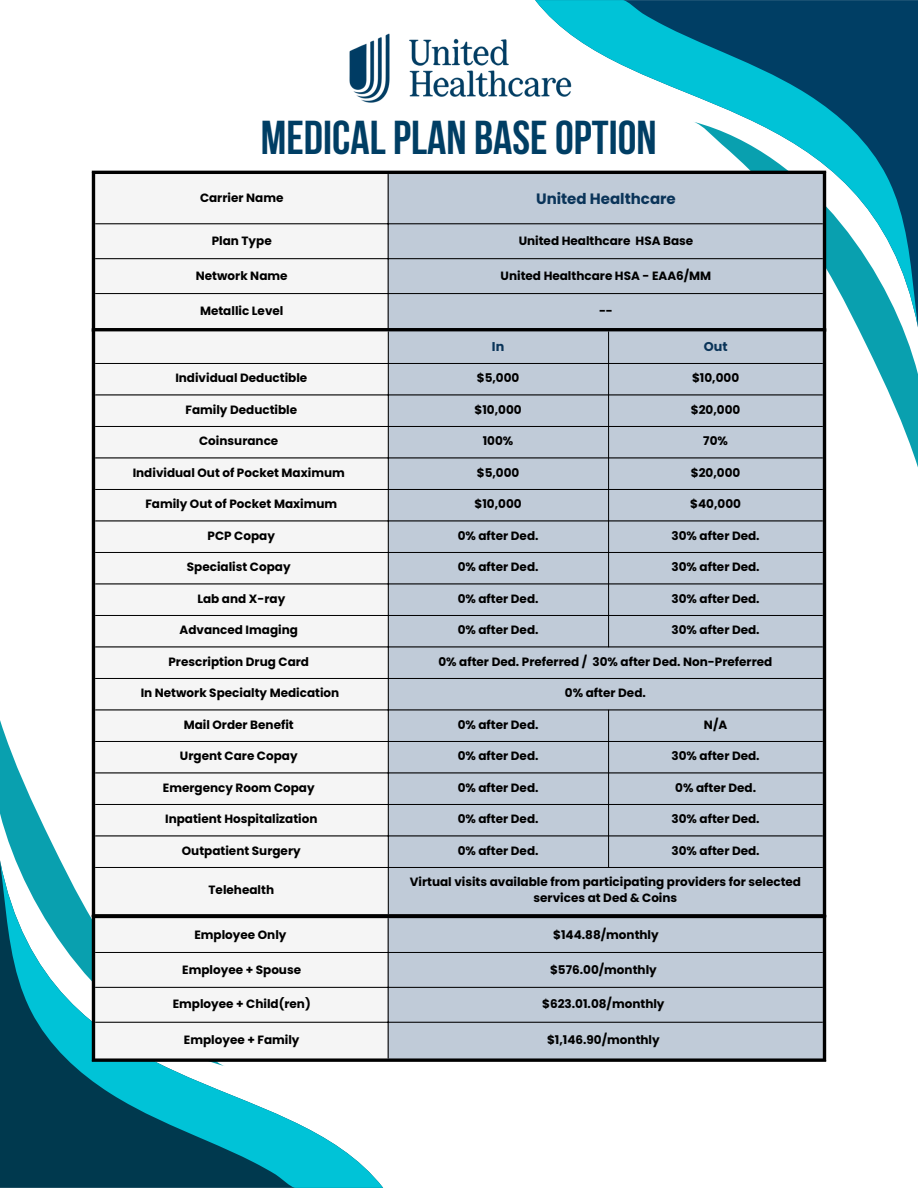
<style>
.page{position:relative;width:918px;height:1188px;background:#fff}
.page>*{position:absolute;margin:0;border:0;box-sizing:border-box;transform-origin:0 0}
.t1{font:700 47.4px "Bebas Neue";color:#003e64}
.t2{font:700 15px "Poppins";color:#0a3459}
.t3{font:700 12.75px "Poppins";color:#0a3459}
.t4{font:700 12px/16px "Poppins";color:#000;text-align:center}
</style>
<div class="page">
<svg style="left:535px;top:0;width:383px;height:171px"></svg>
<svg style="left:693px;top:122px;width:225px;height:346px"></svg>
<img style="left:349px;top:21px;width:234px;height:94px">
<div style="left:95px;top:174px;width:293px;height:154px;background:#f5f5f5"></div>
<div style="left:389px;top:174px;width:434px;height:154px;background:#c0cbd8"></div>
<hr style="left:388px;top:174px;width:1px;height:154px;background:#000">
<hr style="left:95px;top:223px;width:728px;height:1px;background:#000">
<hr style="left:95px;top:258px;width:728px;height:1px;background:#000">
<hr style="left:95px;top:293px;width:728px;height:1px;background:#000">
<hr style="left:92px;top:174px;width:3px;height:154px;background:#000">
<hr style="left:823px;top:174px;width:3px;height:154px;background:#000">
<hr style="left:92px;top:171px;width:734px;height:3px;background:#000">
<svg style="left:0;top:1066px;width:383px;height:122px"></svg>
<svg style="left:0;top:720px;width:224px;height:346px"></svg>
<div style="left:95px;top:331px;width:293px;height:583px;background:#f5f5f5"></div>
<div style="left:389px;top:331px;width:434px;height:583px;background:#c0cbd8"></div>
<hr style="left:388px;top:331px;width:1px;height:583px;background:#000">
<hr style="left:95px;top:363px;width:728px;height:1px;background:#000">
<hr style="left:95px;top:395px;width:728px;height:1px;background:#000">
<hr style="left:95px;top:426px;width:728px;height:1px;background:#000">
<hr style="left:95px;top:458px;width:728px;height:1px;background:#000">
<hr style="left:95px;top:489px;width:728px;height:1px;background:#000">
<hr style="left:95px;top:521px;width:728px;height:1px;background:#000">
<hr style="left:95px;top:552px;width:728px;height:1px;background:#000">
<hr style="left:95px;top:584px;width:728px;height:1px;background:#000">
<hr style="left:95px;top:615px;width:728px;height:1px;background:#000">
<hr style="left:95px;top:647px;width:728px;height:1px;background:#000">
<hr style="left:95px;top:678px;width:728px;height:1px;background:#000">
<hr style="left:95px;top:710px;width:728px;height:1px;background:#000">
<hr style="left:95px;top:741px;width:728px;height:1px;background:#000">
<hr style="left:95px;top:773px;width:728px;height:1px;background:#000">
<hr style="left:95px;top:804px;width:728px;height:1px;background:#000">
<hr style="left:95px;top:836px;width:728px;height:1px;background:#000">
<hr style="left:95px;top:867px;width:728px;height:1px;background:#000">
<hr style="left:608px;top:331px;width:1px;height:316px;background:#000">
<hr style="left:608px;top:710px;width:1px;height:158px;background:#000">
<hr style="left:92px;top:331px;width:3px;height:583px;background:#000">
<hr style="left:823px;top:331px;width:3px;height:583px;background:#000">
<hr style="left:92px;top:328px;width:734px;height:3px;background:#000">
<hr style="left:92px;top:914px;width:734px;height:4px;background:#171819">
<div style="left:95px;top:918px;width:293px;height:140px;background:#f5f5f5"></div>
<div style="left:389px;top:918px;width:434px;height:140px;background:#c0cbd8"></div>
<hr style="left:388px;top:918px;width:1px;height:140px;background:#000">
<hr style="left:95px;top:952px;width:728px;height:1px;background:#000">
<hr style="left:95px;top:987px;width:728px;height:1px;background:#000">
<hr style="left:95px;top:1022px;width:728px;height:1px;background:#000">
<hr style="left:92px;top:918px;width:3px;height:140px;background:#000">
<hr style="left:823px;top:918px;width:3px;height:140px;background:#000">
<hr style="left:92px;top:915px;width:734px;height:3px;background:#000">
<svg style="left:92px;top:1058px;width:734px;height:4px;background:#212223"></svg>
<p class="t1" style="left:261px;top:118px;width:397px">MEDICALPLAN BASEOPTION</p>
<p class="t4" style="left:200px;top:189px;width:85px">Carrier Name</p>
<p class="t2" style="left:536px;top:188px;width:141px">United Healthcare</p>
<h1 class="t4" style="left:212px;top:233px;width:62px">Plan Type</h1>
<p class="t4" style="left:519px;top:233px;width:176px">United Healthcare HSA Base</p>
<p class="t4" style="left:196px;top:268px;width:93px">Network Name</p>
<p class="t4" style="left:501px;top:268px;width:212px">United Healthcare HSA - EAA6/MM</p>
<p class="t4" style="left:200px;top:302px;width:85px">Metallic Level</p>
<p class="t4" style="left:599px;top:302px;width:15px">--</p>
<p class="t3" style="left:492px;top:337px;width:14px">In</p>
<p class="t3" style="left:704px;top:337px;width:25px">Out</p>
<p class="t4" style="left:175px;top:370px;width:133px">Individual Deductible</p>
<p class="t4" style="left:477px;top:370px;width:44px">$5,000</p>
<p class="t4" style="left:692px;top:370px;width:49px">$10,000</p>
<p class="t4" style="left:185px;top:401px;width:113px">Family Deductible</p>
<p class="t4" style="left:475px;top:401px;width:49px">$10,000</p>
<p class="t4" style="left:691px;top:401px;width:51px">$20,000</p>
<p class="t4" style="left:199px;top:433px;width:81px">Coinsurance</p>
<p class="t4" style="left:483px;top:433px;width:32px">100%</p>
<p class="t4" style="left:703px;top:433px;width:26px">70%</p>
<p class="t4" style="left:133px;top:464px;width:214px">Individual Out of Pocket Maximum</p>
<p class="t4" style="left:477px;top:464px;width:44px">$5,000</p>
<p class="t4" style="left:691px;top:464px;width:51px">$20,000</p>
<p class="t4" style="left:145px;top:496px;width:193px">Family Out of Pocket Maximum</p>
<p class="t4" style="left:475px;top:496px;width:49px">$10,000</p>
<p class="t4" style="left:690px;top:496px;width:52px">$40,000</p>
<p class="t4" style="left:208px;top:527px;width:69px">PCP Copay</p>
<p class="t4" style="left:458px;top:527px;width:82px">0% after Ded.</p>
<p class="t4" style="left:672px;top:527px;width:90px">30% after Ded.</p>
<p class="t4" style="left:187px;top:559px;width:105px">Specialist Copay</p>
<p class="t4" style="left:458px;top:559px;width:82px">0% after Ded.</p>
<p class="t4" style="left:672px;top:559px;width:90px">30% after Ded.</p>
<p class="t4" style="left:197px;top:590px;width:89px">Lab and X-ray</p>
<p class="t4" style="left:458px;top:590px;width:82px">0% after Ded.</p>
<p class="t4" style="left:672px;top:590px;width:90px">30% after Ded.</p>
<p class="t4" style="left:180px;top:622px;width:120px">Advanced Imaging</p>
<p class="t4" style="left:458px;top:622px;width:82px">0% after Ded.</p>
<p class="t4" style="left:672px;top:622px;width:90px">30% after Ded.</p>
<p class="t4" style="left:168px;top:653px;width:142px">Prescription Drug Card</p>
<p class="t4" style="left:438px;top:653px;width:335px">0% after Ded. Preferred / 30% after Ded. Non-Preferred</p>
<p class="t4" style="left:141px;top:685px;width:200px">In Network Specialty Medication</p>
<p class="t4" style="left:565px;top:685px;width:82px">0% after Ded.</p>
<p class="t4" style="left:184px;top:716px;width:112px">Mail Order Benefit</p>
<p class="t4" style="left:458px;top:716px;width:82px">0% after Ded.</p>
<p class="t4" style="left:704px;top:716px;width:25px">N/A</p>
<p class="t4" style="left:180px;top:748px;width:119px">Urgent Care Copay</p>
<p class="t4" style="left:458px;top:748px;width:82px">0% after Ded.</p>
<p class="t4" style="left:672px;top:748px;width:90px">30% after Ded.</p>
<p class="t4" style="left:163px;top:779px;width:153px">Emergency Room Copay</p>
<p class="t4" style="left:458px;top:779px;width:82px">0% after Ded.</p>
<p class="t4" style="left:675px;top:779px;width:82px">0% after Ded.</p>
<p class="t4" style="left:165px;top:811px;width:154px">Inpatient Hospitalization</p>
<p class="t4" style="left:458px;top:811px;width:82px">0% after Ded.</p>
<p class="t4" style="left:672px;top:811px;width:90px">30% after Ded.</p>
<p class="t4" style="left:182px;top:842px;width:120px">Outpatient Surgery</p>
<p class="t4" style="left:458px;top:842px;width:82px">0% after Ded.</p>
<p class="t4" style="left:672px;top:842px;width:90px">30% after Ded.</p>
<p class="t4" style="left:209px;top:882px;width:67px">Telehealth</p>
<p class="t4" style="left:410px;top:874px;width:393px">Virtual visits available from participating providers for selected services at Ded &amp; Coins</p>
<p class="t4" style="left:194px;top:927px;width:94px">Employee Only</p>
<p class="t4" style="left:553px;top:927px;width:107px">$144.88/monthly</p>
<p class="t4" style="left:182px;top:961px;width:120px">Employee + Spouse</p>
<p class="t4" style="left:550px;top:961px;width:108px">$576.00/monthly</p>
<p class="t4" style="left:173px;top:996px;width:140px">Employee + Child(ren)</p>
<p class="t4" style="left:542px;top:996px;width:124px">$623.01.08/monthly</p>
<p class="t4" style="left:184px;top:1032px;width:117px">Employee + Family</p>
<p class="t4" style="left:547px;top:1032px;width:114px">$1,146.90/monthly</p>
</div>
